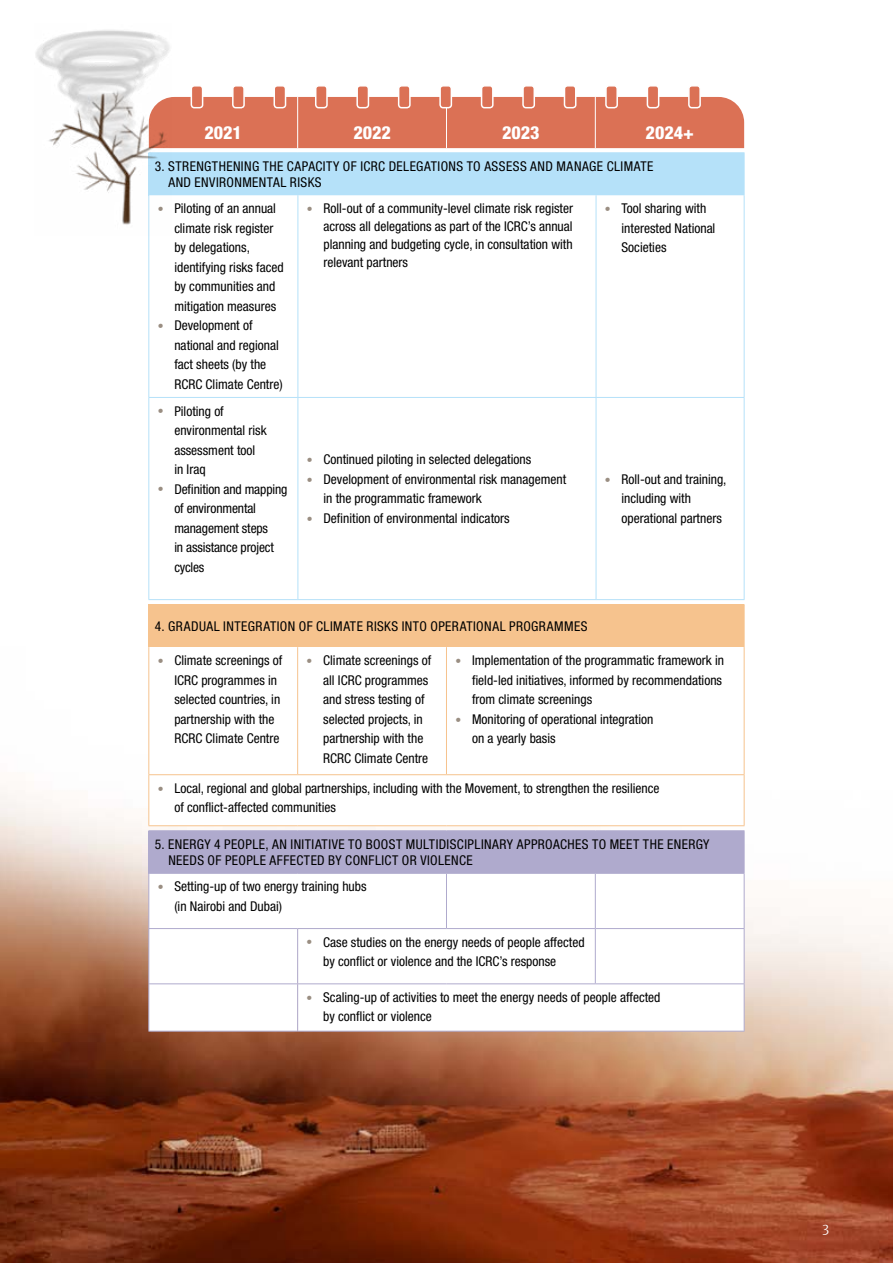
<style>
.page{position:relative;width:893px;height:1263px;background:#fff}
.page>*{position:absolute;margin:0;border:0;box-sizing:border-box;transform-origin:0 0}
.t1{font:800 condensed 18px "Helvetica Neue LT Std";color:#fff}
.t2{font:condensed 13.5px/19.5px "Helvetica Neue LT Std";color:#000}
.t3{font:condensed 13.5px/16.5px "Helvetica Neue LT Std";letter-spacing:.03em;color:#000}
.t4{font:300 12.75px "Merriweather";color:#fff}
.s1{font-family:"Merriweather";font-weight:900;font-stretch:normal;font-size:15px;color:#9a8e82}
</style>
<div class="page">
<img style="left:0;top:120px;width:893px;height:1143px">
<svg style="left:171px;top:86px;width:573px;height:62px"></svg>
<div style="left:149px;top:153px;width:595px;height:42px;background:#b5e1f9"></div>
<svg style="left:149px;top:195px;width:149px;height:404px"></svg>
<svg style="left:299px;top:195px;width:445px;height:404px"></svg>
<hr style="left:148px;top:152px;width:150px;height:1px;background:#b5e1f9">
<hr style="left:298px;top:152px;width:298px;height:1px;background:#b5e1f9">
<hr style="left:596px;top:152px;width:148px;height:1px;background:#b5e1f9">
<hr style="left:744px;top:153px;width:1px;height:42px;background:#b5e1f9">
<hr style="left:148px;top:195px;width:1px;height:202px;background:#b5e1f9">
<hr style="left:298px;top:195px;width:1px;height:202px;background:#b5e1f9">
<hr style="left:596px;top:195px;width:1px;height:202px;background:#b5e1f9">
<hr style="left:744px;top:195px;width:1px;height:202px;background:#b5e1f9">
<hr style="left:148px;top:397px;width:150px;height:1px;background:#b5e1f9">
<hr style="left:148px;top:398px;width:1px;height:201px;background:#b5e1f9">
<hr style="left:298px;top:397px;width:298px;height:1px;background:#b5e1f9">
<hr style="left:298px;top:398px;width:1px;height:201px;background:#b5e1f9">
<hr style="left:596px;top:397px;width:148px;height:1px;background:#b5e1f9">
<hr style="left:596px;top:398px;width:1px;height:201px;background:#b5e1f9">
<hr style="left:744px;top:398px;width:1px;height:201px;background:#b5e1f9">
<hr style="left:148px;top:599px;width:150px;height:1px;background:#b5e1f9">
<hr style="left:298px;top:599px;width:298px;height:1px;background:#b5e1f9">
<hr style="left:596px;top:599px;width:148px;height:1px;background:#b5e1f9">
<img style="left:34px;top:30px;width:137px;height:206px">
<div style="left:149px;top:605px;width:595px;height:42px;background:#f6c38e"></div>
<svg style="left:149px;top:647px;width:595px;height:178px"></svg>
<svg style="left:298px;top:647px;width:446px;height:127px"></svg>
<hr style="left:148px;top:604px;width:150px;height:1px;background:#f6c38e">
<hr style="left:148px;top:605px;width:1px;height:42px;background:#f6c38e">
<hr style="left:298px;top:604px;width:148px;height:1px;background:#f6c38e">
<hr style="left:446px;top:604px;width:298px;height:1px;background:#f6c38e">
<hr style="left:744px;top:605px;width:1px;height:42px;background:#f6c38e">
<hr style="left:148px;top:647px;width:1px;height:127px;background:#f6c38e">
<hr style="left:297px;top:647px;width:1px;height:127px;background:#f6c38e">
<hr style="left:446px;top:647px;width:1px;height:127px;background:#f6c38e">
<hr style="left:744px;top:647px;width:1px;height:127px;background:#f6c38e">
<hr style="left:148px;top:774px;width:150px;height:1px;background:#f6c38e">
<hr style="left:148px;top:775px;width:1px;height:50px;background:#f6c38e">
<hr style="left:298px;top:774px;width:148px;height:1px;background:#f6c38e">
<hr style="left:446px;top:774px;width:298px;height:1px;background:#f6c38e">
<hr style="left:744px;top:775px;width:1px;height:50px;background:#f6c38e">
<hr style="left:148px;top:825px;width:150px;height:1px;background:#f6c38e">
<hr style="left:298px;top:825px;width:148px;height:1px;background:#f6c38e">
<hr style="left:446px;top:825px;width:298px;height:1px;background:#f6c38e">
<div style="left:149px;top:831px;width:595px;height:42px;background:#afaacd"></div>
<svg style="left:149px;top:874px;width:149px;height:157px"></svg>
<svg style="left:298px;top:874px;width:446px;height:157px"></svg>
<hr style="left:148px;top:830px;width:150px;height:1px;background:#afaacd">
<hr style="left:148px;top:831px;width:1px;height:42px;background:#afaacd">
<hr style="left:298px;top:830px;width:148px;height:1px;background:#afaacd">
<hr style="left:446px;top:830px;width:149px;height:1px;background:#afaacd">
<hr style="left:595px;top:830px;width:149px;height:1px;background:#afaacd">
<hr style="left:744px;top:831px;width:1px;height:42px;background:#afaacd">
<hr style="left:148px;top:873px;width:150px;height:1px;background:#afaacd">
<hr style="left:148px;top:874px;width:1px;height:54px;background:#afaacd">
<hr style="left:298px;top:873px;width:148px;height:1px;background:#afaacd">
<hr style="left:446px;top:873px;width:149px;height:1px;background:#afaacd">
<hr style="left:446px;top:874px;width:1px;height:54px;background:#afaacd">
<hr style="left:595px;top:873px;width:149px;height:1px;background:#afaacd">
<hr style="left:595px;top:874px;width:1px;height:54px;background:#afaacd">
<hr style="left:744px;top:874px;width:1px;height:54px;background:#afaacd">
<hr style="left:148px;top:928px;width:150px;height:1px;background:#afaacd">
<hr style="left:148px;top:929px;width:1px;height:54px;background:#afaacd">
<hr style="left:298px;top:928px;width:148px;height:1px;background:#afaacd">
<hr style="left:297px;top:929px;width:1px;height:54px;background:#afaacd">
<hr style="left:446px;top:928px;width:149px;height:1px;background:#afaacd">
<hr style="left:595px;top:928px;width:149px;height:1px;background:#afaacd">
<hr style="left:595px;top:929px;width:1px;height:54px;background:#afaacd">
<hr style="left:744px;top:929px;width:1px;height:54px;background:#afaacd">
<hr style="left:148px;top:983px;width:150px;height:1px;background:#afaacd">
<hr style="left:148px;top:984px;width:1px;height:47px;background:#afaacd">
<hr style="left:298px;top:983px;width:148px;height:1px;background:#afaacd">
<hr style="left:297px;top:984px;width:1px;height:47px;background:#afaacd">
<hr style="left:446px;top:983px;width:149px;height:1px;background:#afaacd">
<hr style="left:595px;top:983px;width:149px;height:1px;background:#afaacd">
<hr style="left:744px;top:984px;width:1px;height:47px;background:#afaacd">
<hr style="left:148px;top:1031px;width:150px;height:1px;background:#afaacd">
<hr style="left:298px;top:1031px;width:148px;height:1px;background:#afaacd">
<hr style="left:446px;top:1031px;width:149px;height:1px;background:#afaacd">
<hr style="left:595px;top:1031px;width:149px;height:1px;background:#afaacd">
<h1 class="t1" style="left:205px;top:121px;width:39px">2021</h1>
<h1 class="t1" style="left:353px;top:121px;width:39px">2022</h1>
<h1 class="t1" style="left:502px;top:121px;width:39px">2023</h1>
<h1 class="t1" style="left:646px;top:121px;width:50px">2024+</h1>
<p class="t3" style="left:168px;top:157px;width:487px;text-indent:-14px">3. STRENGTHENING THE CAPACITY OF ICRC DELEGATIONS TO ASSESS AND MANAGE CLIMATE<br>AND ENVIRONMENTAL RISKS</p>
<p class="t2" style="left:174px;top:199px;width:111px;text-indent:-17px"><span class="s1">•</span> Piloting of an annual climate risk register by delegations, identifying risks faced by communities and mitigation measures</p>
<p class="t2" style="left:174px;top:316px;width:110px;text-indent:-17px"><span class="s1">•</span> Development of national and regional fact sheets (by the<br>RCRC Climate Centre)</p>
<p class="t2" style="left:323px;top:200px;width:251px;line-height:18px;text-align:justify;text-indent:-17px"><span class="s1">•</span> Roll-out of a community-level climate risk register across all delegations as part of the ICRC’s annual planning and budgeting cycle, in consultation with relevant partners</p>
<p class="t2" style="left:622px;top:199px;width:95px;text-indent:-17px"><span class="s1">•</span> Tool sharing with interested National<br>Societies</p>
<p class="t2" style="left:174px;top:401px;width:94px;text-indent:-17px"><span class="s1">•</span> Piloting of environmental risk assessment tool in Iraq</p>
<p class="t2" style="left:174px;top:479px;width:115px;text-indent:-17px"><span class="s1">•</span> Definition and mapping of environmental management steps<br>in assistance project cycles</p>
<p class="t2" style="left:306px;top:450px;width:226px"><span class="s1">•</span> Continued piloting in selected delegations</p>
<p class="t2" style="left:323px;top:469px;width:244px;text-indent:-17px"><span class="s1">•</span> Development of environmental risk management in the programmatic framework</p>
<p class="t2" style="left:306px;top:508px;width:205px"><span class="s1">•</span> Definition of environmental indicators</p>
<p class="t2" style="left:622px;top:469px;width:106px;text-indent:-17px"><span class="s1">•</span> Roll-out and training, including with operational partners</p>
<p class="t3" style="left:155px;top:618px;width:434px">4. GRADUAL INTEGRATION OF CLIMATE RISKS INTO OPERATIONAL PROGRAMMES</p>
<p class="t2" style="left:174px;top:651px;width:110px;text-indent:-17px"><span class="s1">•</span> Climate screenings of<br>ICRC programmes in selected countries, in partnership with the<br>RCRC Climate Centre</p>
<p class="t2" style="left:323px;top:651px;width:110px;text-indent:-17px"><span class="s1">•</span> Climate screenings of all ICRC programmes and stress testing of selected projects, in partnership with the<br>RCRC Climate Centre</p>
<p class="t2" style="left:472px;top:651px;width:254px;text-indent:-17px"><span class="s1">•</span> Implementation of the programmatic framework in field-led initiatives, informed by recommendations from climate screenings</p>
<p class="t2" style="left:472px;top:709px;width:183px;text-indent:-17px"><span class="s1">•</span> Monitoring of operational integration on a yearly basis</p>
<p class="t2" style="left:174px;top:778px;width:487px;text-indent:-17px"><span class="s1">•</span> Local, regional and global partnerships, including with the Movement, to strengthen the resilience of conflict-affected communities</p>
<p class="t3" style="left:168px;top:835px;width:543px;text-indent:-14px">5. ENERGY 4 PEOPLE, AN INITIATIVE TO BOOST MULTIDISCIPLINARY APPROACHES TO MEET THE ENERGY<br>NEEDS OF PEOPLE AFFECTED BY CONFLICT OR VIOLENCE</p>
<p class="t2" style="left:174px;top:877px;width:194px;text-indent:-17px"><span class="s1">•</span> Setting-up of two energy training hubs (in Nairobi and Dubai)</p>
<p class="t2" style="left:323px;top:932px;width:263px;text-indent:-17px"><span class="s1">•</span> Case studies on the energy needs of people affected by conflict or violence and the ICRC’s response</p>
<p class="t2" style="left:323px;top:987px;width:339px;text-indent:-17px"><span class="s1">•</span> Scaling-up of activities to meet the energy needs of people affected by conflict or violence</p>
<p class="t4" style="left:822px;top:1220px;width:9px">3</p>
</div>
